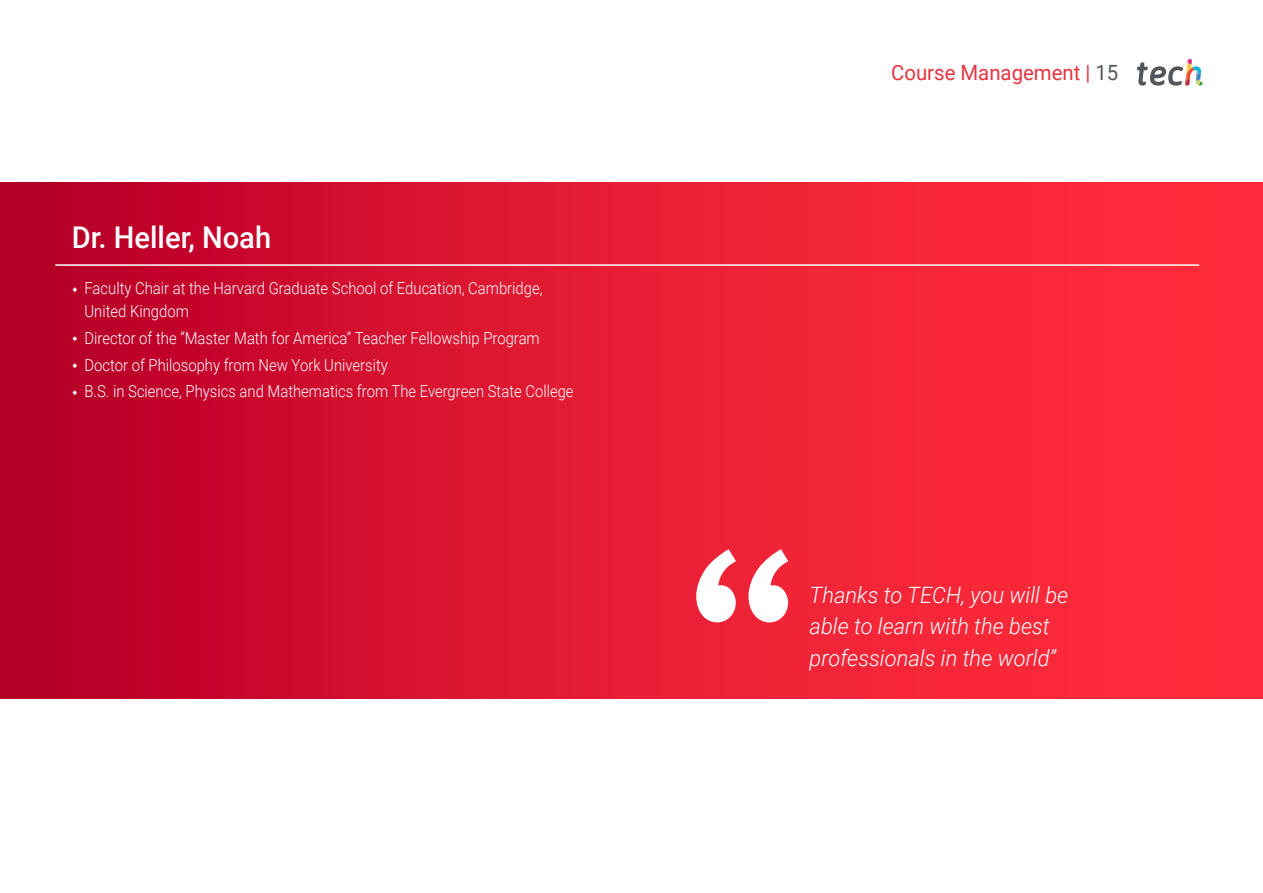
<style>
.page{position:relative;width:1263px;height:893px;background:#fff}
.page>*{position:absolute;margin:0;border:0;box-sizing:border-box;transform-origin:0 0}
.t1{font:500 30px "Roboto";color:#fff}
.t2{font:italic 300 22.5px/31.5px "Roboto";color:#fff}
.t3{font:21px "Roboto";color:#e73441}
.t4{font:300 16.5px/26.7px "Roboto";color:#fff;scale:.9 1}
.s1{color:#52555b}
</style>
<div class="page">
<div style="left:0;top:182px;width:1263px;height:516px;background:linear-gradient(to right,#ba0028,#ff333e)"></div>
<hr style="left:55px;top:264px;width:1144px;height:2px;background:#fff">
<svg style="left:1137px;top:59px;width:65px;height:27px"></svg>
<svg style="left:696px;top:549px;width:92px;height:73px"></svg>
<svg style="left:73px;top:287px;width:4px;height:5px"></svg>
<svg style="left:73px;top:336px;width:4px;height:5px"></svg>
<svg style="left:73px;top:363px;width:4px;height:5px"></svg>
<svg style="left:73px;top:390px;width:4px;height:5px"></svg>
<h1 class="t1" style="left:72px;top:216px;width:201px">Dr. Heller, Noah</h1>
<p class="t4" style="left:85px;top:277px;width:510px;line-height:22.5px">Faculty Chair at the Harvard Graduate School of Education, Cambridge,<br>United Kingdom</p>
<p class="t4" style="left:85px;top:324px;width:545px">Director of the “Master Math for America” Teacher Fellowship Program<br>Doctor of Philosophy from New York University<br>B.S. in Science, Physics and Mathematics from The Evergreen State College</p>
<p class="t3" style="left:891px;top:57px;width:229px">Course Management | <span class="s1">15</span></p>
<h2 class="t2" style="left:810px;top:578px;width:260px">Thanks to TECH, you will be able to learn with the best professionals in the world”</h2>
</div>
